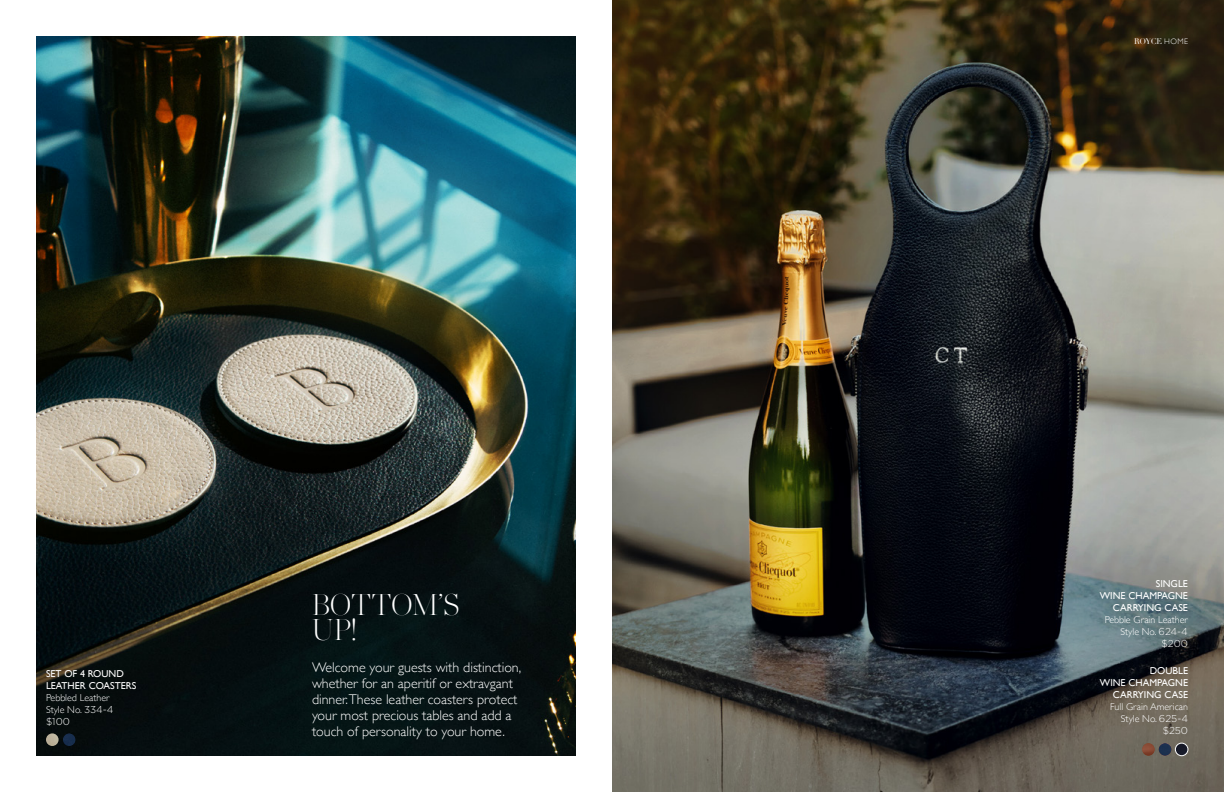
<style>
.page{position:relative;width:1224px;height:792px;background:#fff}
.page>*{position:absolute;margin:0;border:0;box-sizing:border-box;transform-origin:0 0}
.t1{font:30px/25px "Chronicle Fine";letter-spacing:-.015em;color:#fff}
.t2{font:300 14px/16px "Gill Sans";color:#fff}
.t3{font:10px/12px "Gill Sans";color:#fff;text-align:right}
.t4{font:300 10px/12px "Gill Sans";color:#fff;text-align:right}
.t5{font:300 10px "Gotham HTF";color:#fff}
.t6{font:8px "Didot";letter-spacing:-.05em;color:#fff}
.s1{font-family:"Gotham HTF"}
.s2{font-family:"Gill Sans";font-weight:300}
</style>
<div class="page">
<img style="left:36px;top:36px;width:540px;height:720px">
<img style="left:612px;top:0;width:612px;height:792px">
<svg style="left:1142px;top:743px;width:46px;height:13px"></svg>
<div style="left:1175px;top:743px;width:13px;height:13px;border:1px solid #fff;border-radius:50%"></div>
<svg style="left:46px;top:733px;width:30px;height:13px"></svg>
<p class="t3" style="left:46px;top:667px;width:92px;text-align:left">SET OF 4 ROUND<br>LEATHER COASTERS</p>
<p class="t4" style="left:46px;top:691px;width:69px;text-align:left">Pebbled Leather<br>Style No. <span class="s1">334-4</span></p>
<p class="t5" style="left:46px;top:716px;width:25px">$100</p>
<h1 class="t1" style="left:312px;top:590px;width:149px">BOTTOM’S<br>UP!</h1>
<p class="t2" style="left:312px;top:659px;width:211px">Welcome your guests with distinction, whether for an aperitif or extravgant dinner.These leather coasters protect your most precious tables and add a touch of personality to your home.</p>
<p class="t6" style="left:1134px;top:36px;width:55px">ROYCE <span class="s2">HOME</span></p>
<p class="t3" style="left:1100px;top:577px;width:90px">SINGLE<br>WINE CHAMPAGNE<br>CARRYING CASE</p>
<p class="t4" style="left:1105px;top:613px;width:85px">Pebble Grain Leather<br>Style No. <span class="s1">624-4</span></p>
<p class="t5" style="left:1162px;top:638px;width:28px">$200</p>
<p class="t3" style="left:1100px;top:665px;width:90px">DOUBLE<br>WINE CHAMPAGNE<br>CARRYING CASE</p>
<p class="t4" style="left:1110px;top:700px;width:79px">Full Grain American<br>Style No. <span class="s1">625-4</span></p>
<p class="t5" style="left:1163px;top:725px;width:27px">$250</p>
</div>
